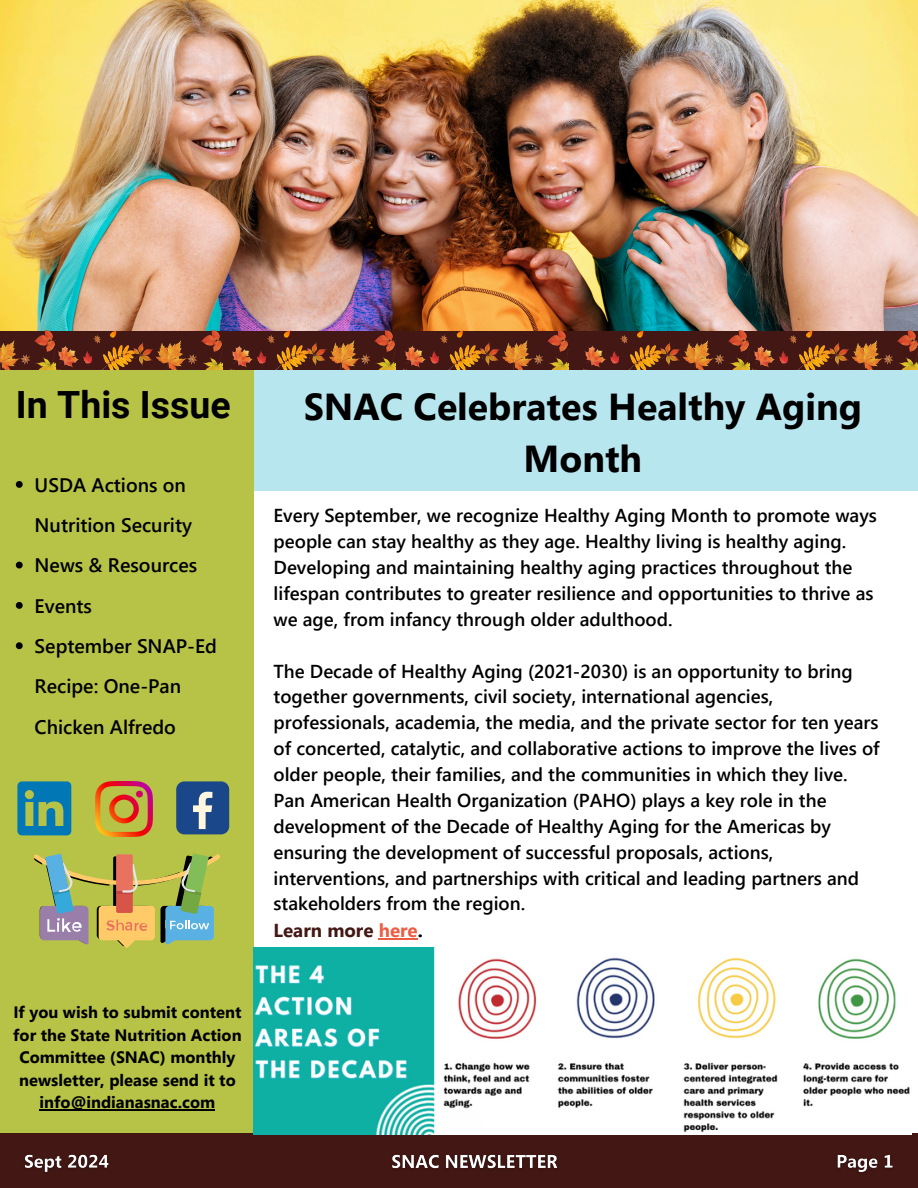
<style>
.page{position:relative;width:918px;height:1188px;background:#fff}
.page>*{position:absolute;margin:0;border:0;box-sizing:border-box;transform-origin:0 0}
.t1{font:700 37.5px/51.8px "Segoe UI";color:#000;text-align:center}
.t2{font:700 37.5px "Roboto";color:#000}
.t3{font:600 19.5px/40.3px "Segoe UI";color:#000}
.t4{font:600 18.75px/26px "Segoe UI";color:#000}
.t5{font:700 16.5px/22.5px "Segoe UI";color:#000;text-align:center}
.s1{font-weight:700;color:#431714}
.s2{font-weight:700;color:#ec5e44}
.s3{font-weight:700}
</style>
<div class="page">
<div style="left:38px;top:352px;width:880px;height:138px;background:#b8e6ef"></div>
<div style="left:0;top:365px;width:254px;height:823px;background:#b7c347"></div>
<div style="left:0;top:321px;width:918px;height:48px;background:#431714"></div>
<img style="left:0;top:0;width:918px;height:331px">
<div style="left:0;top:1134px;width:918px;height:54px;background:#431714"></div>
<img style="left:392px;top:1154px;width:166px;height:15px">
<img style="left:25px;top:1154px;width:84px;height:18px">
<img style="left:837px;top:1154px;width:56px;height:18px">
<div style="left:176px;top:781px;width:53px;height:53px;background:#1a4789;border-radius:8px"></div>
<svg style="left:193px;top:792px;width:19px;height:37px"></svg>
<img style="left:96px;top:781px;width:56px;height:56px">
<svg style="left:17px;top:781px;width:54px;height:54px"></svg>
<svg style="left:34px;top:854px;width:186px;height:94px"></svg>
<img style="left:254px;top:948px;width:656px;height:186px">
<hr style="left:379px;top:939px;width:39px;height:1px;background:#ec5e44">
<img style="left:752px;top:329px;width:166px;height:41px">
<svg style="left:16px;top:481px;width:7px;height:7px"></svg>
<svg style="left:16px;top:562px;width:7px;height:6px"></svg>
<svg style="left:16px;top:602px;width:7px;height:7px"></svg>
<svg style="left:16px;top:642px;width:7px;height:7px"></svg>
<hr style="left:40px;top:1109px;width:175px;height:1px;background:#000">
<img style="left:583px;top:329px;width:166px;height:41px">
<img style="left:402px;top:329px;width:167px;height:41px">
<img style="left:229px;top:329px;width:167px;height:41px">
<img style="left:0;top:329px;width:222px;height:41px">
<p class="t2" style="left:16px;top:383px;width:216px">In This Issue</p>
<h1 class="t3" style="left:35px;top:463px;width:159px">USDA Actions on<br>Nutrition Security</h1>
<h1 class="t3" style="left:35px;top:544px;width:164px">News &amp; Resources</h1>
<p class="t3" style="left:35px;top:584px;width:59px">Events</p>
<p class="t3" style="left:35px;top:625px;width:184px">September SNAP-Ed<br>Recipe: One-Pan<br>Chicken Alfredo</p>
<p class="t5" style="left:13px;top:1000px;width:230px">If you wish to submit content for the State Nutrition Action<br>Committee (SNAC) monthly newsletter, please send it to info@indianasnac.com</p>
<p class="t1" style="left:304px;top:379px;width:560px">SNAC Celebrates Healthy Aging<br>Month</p>
<p class="t4" style="left:274px;top:502px;width:605px">Every September, we recognize Healthy Aging Month to promote ways people can stay healthy as they age. Healthy living is healthy aging.<br>Developing and maintaining healthy aging practices throughout the lifespan contributes to greater resilience and opportunities to thrive as we age, from infancy through older adulthood.</p>
<p class="t4" style="left:274px;top:657px;width:608px">The Decade of Healthy Aging (2021-2030) is an opportunity to bring together governments, civil society, international agencies, professionals, academia, the media, and the private sector for ten years of concerted, catalytic, and collaborative actions to improve the lives of older people, their families, and the communities in which they live.<br>Pan American Health Organization (PAHO) plays a key role in the development of the Decade of Healthy Aging for the Americas by ensuring the development of successful proposals, actions, interventions, and partnerships with critical and leading partners and stakeholders from the region.<br><span class="s1">Learn more</span> <span class="s2">here</span><span class="s3">.</span></p>
</div>
